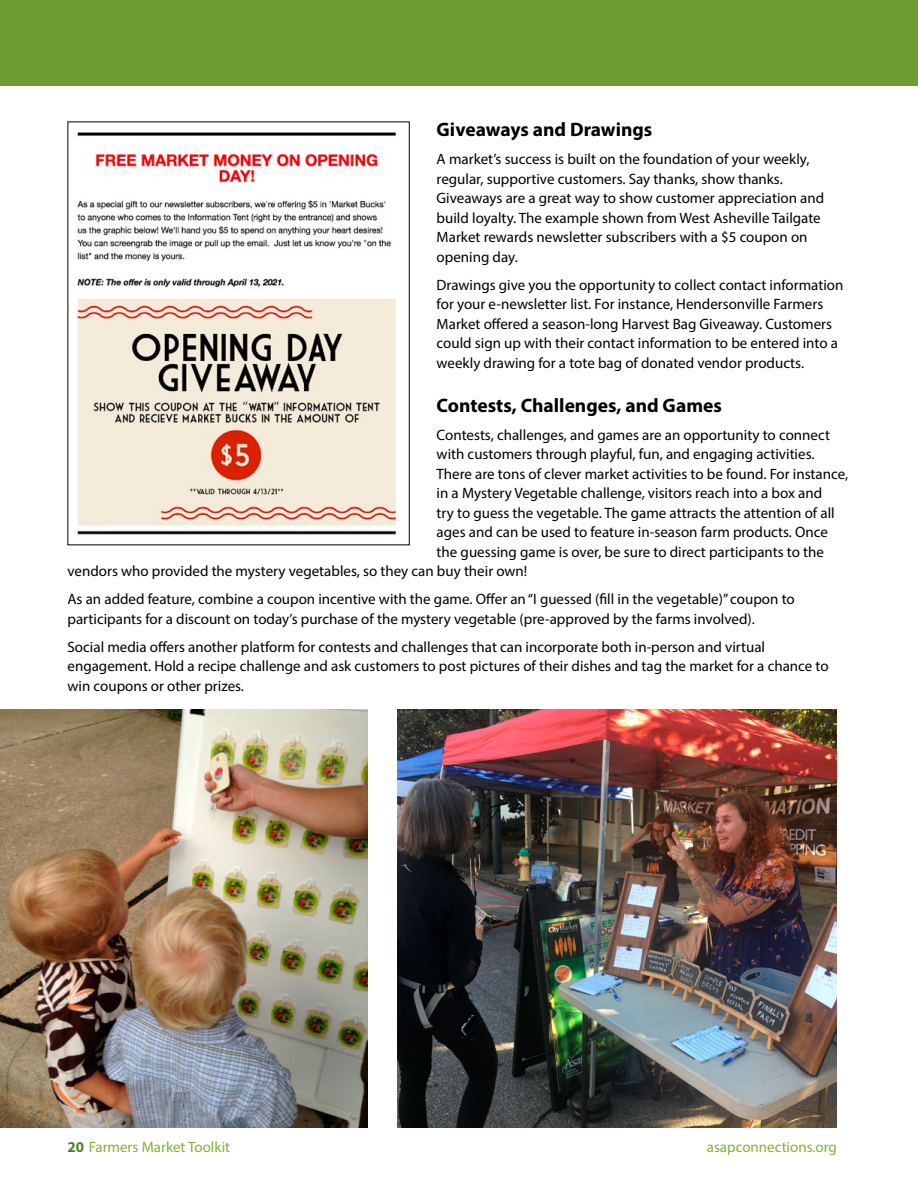
<style>
.page{position:relative;width:918px;height:1188px;background:#fff}
.page>*{position:absolute;margin:0;border:0;box-sizing:border-box;transform-origin:0 0}
.t1{font:700 19.5px "Myriad Pro";color:#000}
.t2{font:15px/19.5px "Myriad Pro";color:#000}
.t3{font:15px "Myriad Pro";color:#88af31}
.s1{font-weight:700;color:#4d8129}
</style>
<div class="page">
<div style="left:0;top:0;width:918px;height:86px;background:#6d9d31"></div>
<img style="left:76px;top:132px;width:321px;height:403px">
<img style="left:397px;top:710px;width:440px;height:417px">
<img style="left:0;top:710px;width:367px;height:417px">
<h1 class="t1" style="left:437px;top:117px;width:217px">Giveaways and Drawings</h1>
<p class="t2" style="left:437px;top:149px;width:389px">A market’s success is built on the foundation of your weekly, regular, supportive customers. Say thanks, show thanks.<br>Giveaways are a great way to show customer appreciation and build loyalty. The example shown from West Asheville Tailgate Market rewards newsletter subscribers with a $5 coupon on opening day.</p>
<p class="t2" style="left:437px;top:275px;width:408px">Drawings give you the opportunity to collect contact information for your e-newsletter list. For instance, Hendersonville Farmers Market offered a season-long Harvest Bag Giveaway. Customers could sign up with their contact information to be entered into a weekly drawing for a tote bag of donated vendor products.</p>
<h1 class="t1" style="left:437px;top:392px;width:287px">Contests, Challenges, and Games</h1>
<p class="t2" style="left:437px;top:425px;width:395px">Contests, challenges, and games are an opportunity to connect</p>
<p class="t2" style="left:437px;top:444px;width:379px">with customers through playful, fun, and engaging activities.</p>
<p class="t2" style="left:437px;top:464px;width:413px">There are tons of clever market activities to be found. For instance,</p>
<p class="t2" style="left:437px;top:483px;width:387px">in a Mystery Vegetable challenge, visitors reach into a box and</p>
<p class="t2" style="left:437px;top:503px;width:400px">try to guess the vegetable. The game attracts the attention of all</p>
<p class="t2" style="left:437px;top:522px;width:393px">ages and can be used to feature in-season farm products. Once</p>
<p class="t2" style="left:437px;top:542px;width:389px">the guessing game is over, be sure to direct participants to the</p>
<p class="t2" style="left:68px;top:561px;width:461px">vendors who provided the mystery vegetables, so they can buy their own!</p>
<p class="t2" style="left:68px;top:589px;width:729px">As an added feature, combine a coupon incentive with the game. Offer an “I guessed (fill in the vegetable)” coupon to participants for a discount on today’s purchase of the mystery vegetable (pre-approved by the farms involved).</p>
<p class="t2" style="left:68px;top:637px;width:763px">Social media offers another platform for contests and challenges that can incorporate both in-person and virtual engagement. Hold a recipe challenge and ask customers to post pictures of their dishes and tag the market for a chance to win coupons or other prizes.</p>
<p class="t3" style="left:68px;top:1138px;width:164px"><span class="s1">20</span> Farmers Market Toolkit</p>
<p class="t3" style="left:707px;top:1138px;width:132px">asapconnections.org</p>
</div>
